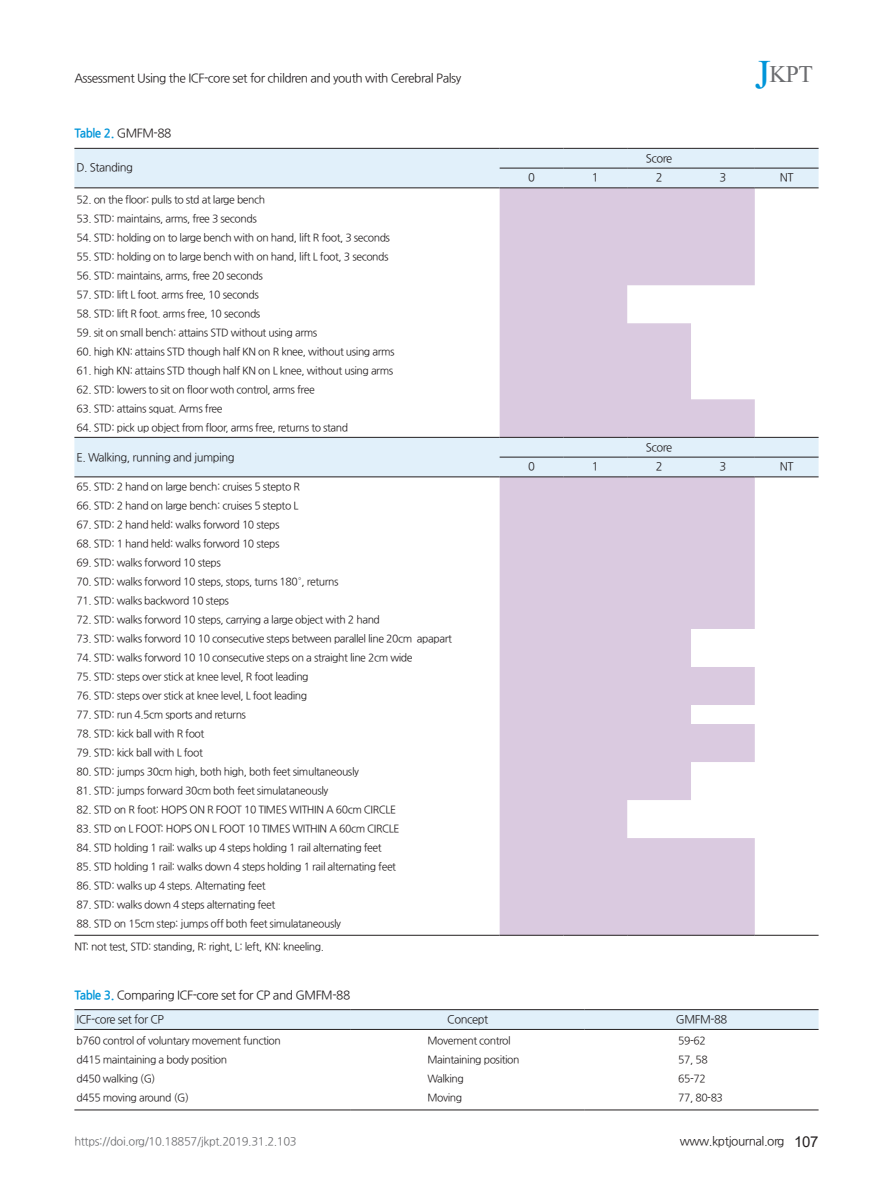
<style>
.page{position:relative;width:893px;height:1191px;background:#fff}
.page>*{position:absolute;margin:0;border:0;box-sizing:border-box;transform-origin:0 0}
.t1{font:30px "Aparajita";color:#6c6d70}
.표_제목__그림_설명{font:12px "Nanum Gothic OTF";letter-spacing:-.04em;color:#231f20}
.표_제목__그림_설명-2{font:12px "Nanum Gothic OTF Bold";letter-spacing:-.04em;color:#0095d9}
.표_항목{font:11.25px "Nanum Gothic OTF";letter-spacing:-.04em;color:#231f20}
.t2{font:11.25px "Nanum Gothic OTF";letter-spacing:-.03em;color:#6c6d70}
.표_본문{font:10.5px "Nanum Gothic OTF";letter-spacing:-.04em;color:#231f20}
.s1{font-family:"Nanum Gothic OTF";color:#231f20}
.s2{font-size:51px;color:#0095d9}
.s3{font-family:"Nanum Gothic OTF Bold";color:#0095d9}
.s4{font-family:"Arial";font-size:15px}
</style>
<div class="page">
<svg style="left:74px;top:149px;width:745px;height:327px"></svg>
<svg style="left:500px;top:189px;width:255px;height:746px;background:#ded1e4"></svg>
<hr style="left:74px;top:148px;width:426px;height:1px;background:#231f20">
<hr style="left:500px;top:148px;width:63px;height:1px;background:#231f20">
<hr style="left:563px;top:148px;width:64px;height:1px;background:#231f20">
<hr style="left:627px;top:148px;width:64px;height:1px;background:#231f20">
<hr style="left:691px;top:148px;width:64px;height:1px;background:#231f20">
<hr style="left:755px;top:148px;width:64px;height:1px;background:#231f20">
<hr style="left:500px;top:168px;width:63px;height:1px;background:#231f20">
<hr style="left:563px;top:168px;width:64px;height:1px;background:#231f20">
<hr style="left:627px;top:168px;width:64px;height:1px;background:#231f20">
<hr style="left:691px;top:168px;width:64px;height:1px;background:#231f20">
<hr style="left:755px;top:168px;width:64px;height:1px;background:#231f20">
<hr style="left:74px;top:188px;width:426px;height:1px;background:#231f20">
<hr style="left:500px;top:188px;width:63px;height:1px;background:#231f20">
<hr style="left:563px;top:188px;width:64px;height:1px;background:#231f20">
<hr style="left:627px;top:188px;width:64px;height:1px;background:#231f20">
<hr style="left:691px;top:188px;width:64px;height:1px;background:#231f20">
<hr style="left:755px;top:188px;width:64px;height:1px;background:#231f20">
<hr style="left:500px;top:457px;width:63px;height:1px;background:#231f20">
<hr style="left:563px;top:457px;width:64px;height:1px;background:#231f20">
<hr style="left:627px;top:457px;width:64px;height:1px;background:#231f20">
<hr style="left:691px;top:457px;width:64px;height:1px;background:#231f20">
<hr style="left:755px;top:457px;width:64px;height:1px;background:#231f20">
<hr style="left:74px;top:437px;width:426px;height:1px;background:#231f20">
<hr style="left:755px;top:437px;width:64px;height:1px;background:#231f20">
<hr style="left:74px;top:476px;width:426px;height:1px;background:#231f20">
<hr style="left:74px;top:935px;width:426px;height:1px;background:#231f20">
<hr style="left:500px;top:935px;width:63px;height:1px;background:#231f20">
<hr style="left:563px;top:935px;width:64px;height:1px;background:#231f20">
<hr style="left:627px;top:935px;width:64px;height:1px;background:#231f20">
<hr style="left:691px;top:935px;width:64px;height:1px;background:#231f20">
<hr style="left:755px;top:935px;width:64px;height:1px;background:#231f20">
<hr style="left:500px;top:476px;width:63px;height:1px;background:#231f20">
<hr style="left:563px;top:476px;width:64px;height:1px;background:#231f20">
<hr style="left:627px;top:476px;width:64px;height:1px;background:#231f20">
<hr style="left:691px;top:476px;width:64px;height:1px;background:#231f20">
<hr style="left:755px;top:476px;width:64px;height:1px;background:#231f20">
<hr style="left:500px;top:437px;width:63px;height:1px;background:#231f20">
<hr style="left:563px;top:437px;width:64px;height:1px;background:#231f20">
<hr style="left:627px;top:437px;width:64px;height:1px;background:#231f20">
<hr style="left:691px;top:437px;width:64px;height:1px;background:#231f20">
<svg style="left:74px;top:1010px;width:745px;height:19px;background:#deedf7"></svg>
<hr style="left:74px;top:1009px;width:277px;height:1px;background:#231f20">
<hr style="left:351px;top:1009px;width:234px;height:1px;background:#231f20">
<hr style="left:585px;top:1009px;width:234px;height:1px;background:#231f20">
<hr style="left:74px;top:1029px;width:277px;height:1px;background:#231f20">
<hr style="left:351px;top:1029px;width:234px;height:1px;background:#231f20">
<hr style="left:585px;top:1029px;width:234px;height:1px;background:#231f20">
<hr style="left:74px;top:1109px;width:277px;height:1px;background:#231f20">
<hr style="left:351px;top:1109px;width:234px;height:1px;background:#231f20">
<hr style="left:585px;top:1109px;width:234px;height:1px;background:#231f20">
<p class="표_제목__그림_설명" style="left:74px;top:71px;width:388px">Assessment Using the ICF-core set for children and youth with Cerebral Palsy</p>
<p class="표_제목__그림_설명-2" style="left:74px;top:127px;width:99px">Table 2. <span class="s1">GMFM-88</span></p>
<p class="표_항목" style="left:77px;top:161px;width:58px">D. Standing</p>
<p class="표_본문" style="left:77px;top:193px;width:190px">52. on the floor: pulls to std at large bench</p>
<p class="표_본문" style="left:77px;top:212px;width:182px">53. STD: maintains, arms, free 3 seconds</p>
<p class="표_본문" style="left:77px;top:231px;width:315px">54. STD: holding on to large bench with on hand, lift R foot, 3 seconds</p>
<p class="표_본문" style="left:77px;top:250px;width:314px">55. STD: holding on to large bench with on hand, lift L foot, 3 seconds</p>
<p class="표_본문" style="left:77px;top:269px;width:188px">56. STD: maintains, arms, free 20 seconds</p>
<p class="표_본문" style="left:77px;top:288px;width:184px">57. STD: lift L foot. arms free, 10 seconds</p>
<p class="표_본문" style="left:77px;top:307px;width:185px">58. STD: lift R foot. arms free, 10 seconds</p>
<p class="표_본문" style="left:77px;top:326px;width:242px">59. sit on small bench: attains STD without using arms</p>
<p class="표_본문" style="left:77px;top:345px;width:320px">60. high KN: attains STD though half KN on R knee, without using arms</p>
<p class="표_본문" style="left:77px;top:364px;width:318px">61. high KN: attains STD though half KN on L knee, without using arms</p>
<p class="표_본문" style="left:77px;top:383px;width:240px">62. STD: lowers to sit on floor woth control, arms free</p>
<p class="표_본문" style="left:77px;top:402px;width:147px">63. STD: attains squat. Arms free</p>
<p class="표_본문" style="left:77px;top:421px;width:273px">64. STD: pick up object from floor, arms free, returns to stand</p>
<p class="표_항목" style="left:77px;top:450px;width:160px">E. Walking, running and jumping</p>
<p class="표_항목" style="left:646px;top:151px;width:28px">Score</p>
<h1 class="t1" style="left:755px;top:60px;width:60px"><span class="s2">J</span>KPT</h1>
<p class="표_항목" style="left:528px;top:171px;width:8px">0</p>
<p class="표_항목" style="left:592px;top:171px;width:8px">1</p>
<p class="표_항목" style="left:656px;top:171px;width:8px">2</p>
<p class="표_항목" style="left:719px;top:171px;width:8px">3</p>
<p class="표_항목" style="left:780px;top:171px;width:15px">NT</p>
<p class="표_항목" style="left:646px;top:440px;width:28px">Score</p>
<p class="표_항목" style="left:528px;top:460px;width:8px">0</p>
<p class="표_항목" style="left:592px;top:460px;width:8px">1</p>
<p class="표_항목" style="left:656px;top:460px;width:8px">2</p>
<p class="표_항목" style="left:719px;top:460px;width:8px">3</p>
<p class="표_항목" style="left:780px;top:460px;width:15px">NT</p>
<p class="표_본문" style="left:77px;top:480px;width:225px">65. STD: 2 hand on large bench: cruises 5 stepto R</p>
<p class="표_본문" style="left:77px;top:499px;width:223px">66. STD: 2 hand on large bench: cruises 5 stepto L</p>
<p class="표_본문" style="left:77px;top:518px;width:205px">67. STD: 2 hand held: walks forword 10 steps</p>
<p class="표_본문" style="left:77px;top:537px;width:205px">68. STD: 1 hand held: walks forword 10 steps</p>
<p class="표_본문" style="left:77px;top:556px;width:146px">69. STD: walks forword 10 steps</p>
<p class="표_본문" style="left:77px;top:575px;width:263px">70. STD: walks forword 10 steps, stops, turns 180°, returns</p>
<p class="표_본문" style="left:77px;top:594px;width:154px">71. STD: walks backword 10 steps</p>
<p class="표_본문" style="left:77px;top:613px;width:305px">72. STD: walks forword 10 steps, carrying a large object with 2 hand</p>
<p class="표_본문" style="left:77px;top:632px;width:377px">73. STD: walks forword 10 10 consecutive steps between parallel line 20cm apapart</p>
<p class="표_본문" style="left:77px;top:651px;width:338px">74. STD: walks forword 10 10 consecutive steps on a straight line 2cm wide</p>
<p class="표_본문" style="left:77px;top:670px;width:234px">75. STD: steps over stick at knee level, R foot leading</p>
<p class="표_본문" style="left:77px;top:689px;width:232px">76. STD: steps over stick at knee level, L foot leading</p>
<p class="표_본문" style="left:77px;top:708px;width:171px">77. STD: run 4.5cm sports and returns</p>
<p class="표_본문" style="left:77px;top:727px;width:129px">78. STD: kick ball with R foot</p>
<p class="표_본문" style="left:77px;top:746px;width:128px">79. STD: kick ball with L foot</p>
<p class="표_본문" style="left:77px;top:765px;width:284px">80. STD: jumps 30cm high, both high, both feet simultaneously</p>
<p class="표_본문" style="left:77px;top:784px;width:253px">81. STD: jumps forward 30cm both feet simulataneously</p>
<p class="표_본문" style="left:77px;top:803px;width:321px">82. STD on R foot: HOPS ON R FOOT 10 TIMES WITHIN A 60cm CIRCLE</p>
<p class="표_본문" style="left:77px;top:822px;width:324px">83. STD on L FOOT: HOPS ON L FOOT 10 TIMES WITHIN A 60cm CIRCLE</p>
<p class="표_본문" style="left:77px;top:841px;width:307px">84. STD holding 1 rail: walks up 4 steps holding 1 rail alternating feet</p>
<p class="표_본문" style="left:77px;top:860px;width:321px">85. STD holding 1 rail: walks down 4 steps holding 1 rail alternating feet</p>
<p class="표_본문" style="left:77px;top:879px;width:191px">86. STD: walks up 4 steps. Alternating feet</p>
<p class="표_본문" style="left:77px;top:898px;width:200px">87. STD: walks down 4 steps alternating feet</p>
<p class="표_본문" style="left:77px;top:917px;width:266px">88. STD on 15cm step: jumps off both feet simulataneously</p>
<p class="표_본문" style="left:74px;top:940px;width:251px">NT: not test, STD: standing, R: right, L: left, KN: kneeling.</p>
<p class="표_제목__그림_설명" style="left:74px;top:987px;width:277px"><span class="s3">Table 3.</span> Comparing ICF-core set for CP and GMFM-88</p>
<p class="표_항목" style="left:77px;top:1012px;width:89px">ICF-core set for CP</p>
<p class="표_항목" style="left:447px;top:1012px;width:42px">Concept</p>
<p class="표_항목" style="left:676px;top:1012px;width:53px">GMFM-88</p>
<p class="표_본문" style="left:77px;top:1034px;width:206px">b760 control of voluntary movement function</p>
<p class="표_본문" style="left:427px;top:1034px;width:85px">Movement control</p>
<p class="표_본문" style="left:678px;top:1034px;width:29px">59-62</p>
<p class="표_본문" style="left:77px;top:1053px;width:152px">d415 maintaining a body position</p>
<p class="표_본문" style="left:427px;top:1053px;width:94px">Maintaining position</p>
<p class="표_본문" style="left:678px;top:1053px;width:31px">57, 58</p>
<p class="표_본문" style="left:77px;top:1072px;width:80px">d450 walking (G)</p>
<p class="표_본문" style="left:427px;top:1072px;width:38px">Walking</p>
<p class="표_본문" style="left:678px;top:1072px;width:29px">65-72</p>
<p class="표_본문" style="left:77px;top:1091px;width:114px">d455 moving around (G)</p>
<p class="표_본문" style="left:427px;top:1091px;width:36px">Moving</p>
<p class="표_본문" style="left:678px;top:1091px;width:46px">77, 80-83</p>
<p class="t2" style="left:74px;top:1134px;width:224px">https://doi.org/10.18857/jkpt.2019.31.2.103</p>
<p class="표_제목__그림_설명" style="left:680px;top:1134px;width:140px">www.kptjournal.org <span class="s4">107</span></p>
</div>
